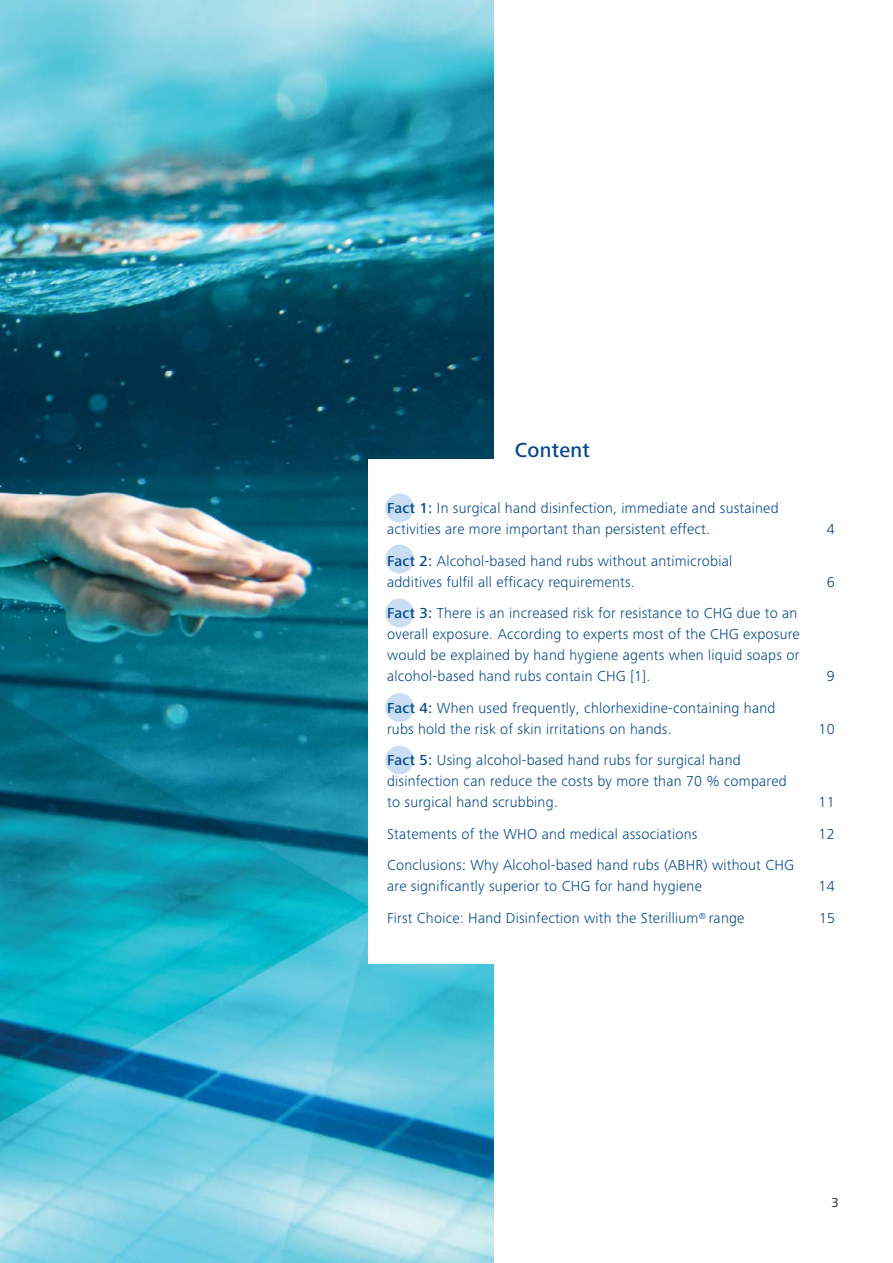
<style>
.page{position:relative;width:893px;height:1263px;background:#fff}
.page>*{position:absolute;margin:0;border:0;box-sizing:border-box;transform-origin:0 0}
.t1{font:500 21px "Frutiger Next LTW1 G";letter-spacing:.015em;color:#00468b}
.t2{font:300 15px/21px "Frutiger Next LTW1 G";letter-spacing:.015em;color:#00468b}
.t3{font:13.5px "Frutiger Next LTW1 G";color:#231f20}
.s1{font-weight:500}
</style>
<div class="page">
<img style="left:0;top:0;width:493px;height:1263px">
<div style="left:369px;top:459px;width:482px;height:505px;background:#fff"></div>
<div style="left:385px;top:494px;width:29px;height:28px;background:#cadef3;border-radius:50%"></div>
<div style="left:385px;top:545px;width:29px;height:28px;background:#cadef3;border-radius:50%"></div>
<div style="left:385px;top:599px;width:29px;height:28px;background:#cadef3;border-radius:50%"></div>
<div style="left:385px;top:693px;width:29px;height:29px;background:#cadef3;border-radius:50%"></div>
<div style="left:385px;top:746px;width:29px;height:28px;background:#cadef3;border-radius:50%"></div>
<h1 class="t1" style="left:515px;top:441px;width:77px">Content</h1>
<p class="t2" style="left:387px;top:499px;width:393px"><span class="s1">Fact 1:</span> In surgical hand disinfection, immediate and sustained activities are more important than persistent effect.</p>
<p class="t2" style="left:387px;top:552px;width:347px"><span class="s1">Fact 2:</span> Alcohol-based hand rubs without antimicrobial additives fulfil all efficacy requirements.</p>
<p class="t2" style="left:387px;top:604px;width:414px"><span class="s1">Fact 3:</span> There is an increased risk for resistance to CHG due to an overall exposure. According to experts most of the CHG exposure would be explained by hand hygiene agents when liquid soaps or alcohol-based hand rubs contain CHG [1].</p>
<p class="t2" style="left:387px;top:699px;width:390px"><span class="s1">Fact 4:</span> When used frequently, chlorhexidine-containing hand rubs hold the risk of skin irritations on hands.</p>
<p class="t2" style="left:387px;top:751px;width:401px"><span class="s1">Fact 5:</span> Using alcohol-based hand rubs for surgical hand disinfection can reduce the costs by more than 70 % compared to surgical hand scrubbing.</p>
<p class="t2" style="left:827px;top:520px;width:9px">4</p>
<p class="t2" style="left:827px;top:573px;width:9px">6</p>
<p class="t2" style="left:827px;top:667px;width:9px">9</p>
<p class="t2" style="left:818px;top:720px;width:18px">10</p>
<p class="t2" style="left:818px;top:793px;width:18px">11</p>
<p class="t2" style="left:387px;top:825px;width:312px">Statements of the WHO and medical associations</p>
<p class="t2" style="left:818px;top:825px;width:18px">12</p>
<p class="t2" style="left:387px;top:856px;width:409px">Conclusions: Why Alcohol-based hand rubs (ABHR) without CHG are significantly superior to CHG for hand hygiene</p>
<p class="t2" style="left:818px;top:877px;width:18px">14</p>
<p class="t2" style="left:387px;top:909px;width:359px">First Choice: Hand Disinfection with the Sterillium<sup>®</sup> range</p>
<p class="t2" style="left:819px;top:909px;width:18px">15</p>
<p class="t3" style="left:831px;top:1197px;width:9px">3</p>
</div>
